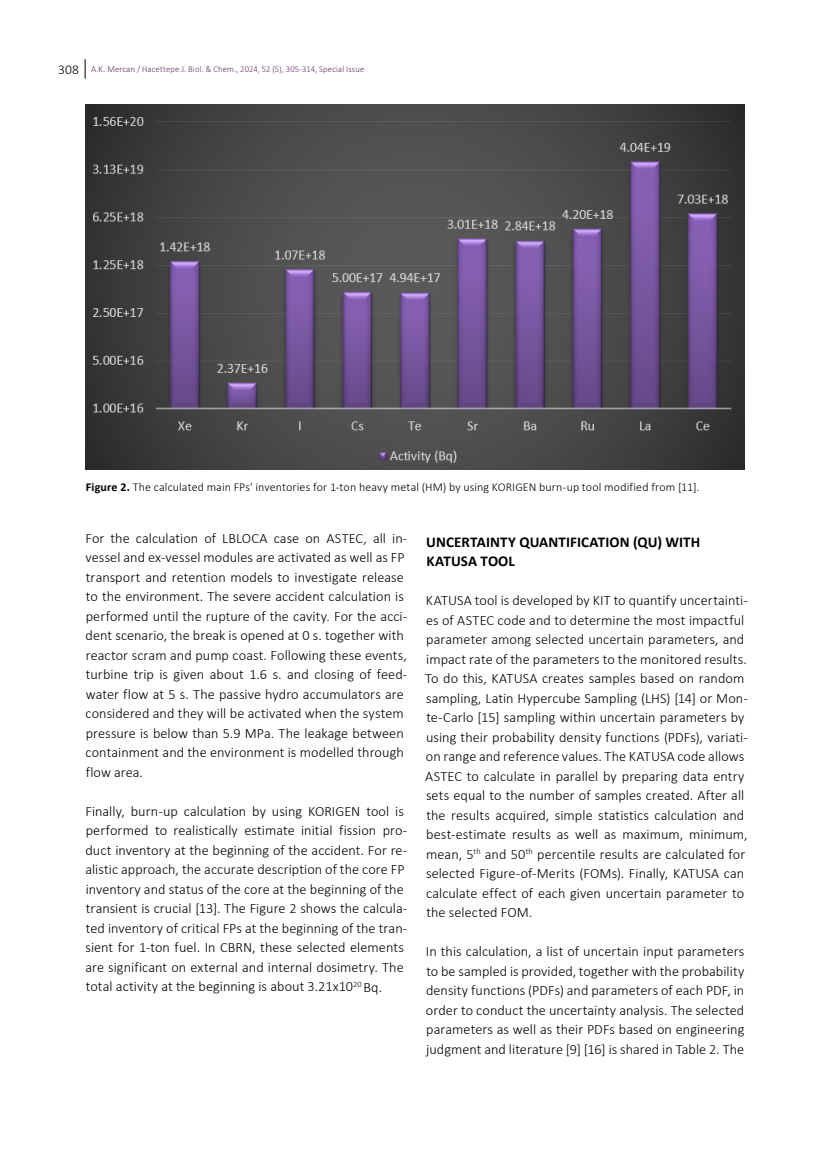
<style>
.page{position:relative;width:830px;height:1170px;background:#fff}
.page>*{position:absolute;margin:0;border:0;box-sizing:border-box;transform-origin:0 0}
.t1{font:700 15px/19.5px "Calibri";letter-spacing:.005em;color:#000}
.t2{font:300 14.25px/19.5px "Calibri";color:#000}
.t3{font:300 12px "Calibri";letter-spacing:.01em;color:#000}
.t4{font:300 9px "Calibri";letter-spacing:.02em;color:#642e68}
.s1{font-size:13.5px;color:#000}
.s2{font-weight:700}
</style>
<div class="page">
<svg style="left:85px;top:59px;width:1px;height:20px"></svg>
<img style="left:85px;top:104px;width:659px;height:365px">
<p class="t4" style="left:58px;top:63px;width:307px"><span class="s1">308</span> A.K. Mercan / Hacettepe J. Biol. &amp; Chem., 2024, 52 (5), 305-314, Special Issue</p>
<p class="t3" style="left:86px;top:479px;width:614px"><span class="s2">Figure 2.</span> The calculated main FPs' inventories for 1-ton heavy metal (HM) by using KORIGEN burn-up tool modified from [11].</p>
<p class="t2" style="left:85px;top:528px;width:323px">For the calculation of LBLOCA case on ASTEC, all in&shy;vessel and ex-vessel modules are activated as well as FP transport and retention models to investigate release to the environment. The severe accident calculation is performed until the rupture of the cavity. For the acci&shy;dent scenario, the break is opened at 0 s. together with reactor scram and pump coast. Following these events, turbine trip is given about 1.6 s. and closing of feed&shy;water flow at 5 s. The passive hydro accumulators are considered and they will be activated when the system pressure is below than 5.9 MPa. The leakage between containment and the environment is modelled through flow area.</p>
<p class="t2" style="left:85px;top:801px;width:323px">Finally, burn-up calculation by using KORIGEN tool is performed to realistically estimate initial fission pro&shy;duct inventory at the beginning of the accident. For re&shy;alistic approach, the accurate description of the core FP inventory and status of the core at the beginning of the transient is crucial [13]. The Figure 2 shows the calcula&shy;ted inventory of critical FPs at the beginning of the tran&shy;sient for 1-ton fuel. In CBRN, these selected elements are significant on external and internal dosimetry. The total activity at the beginning is about 3.21x10<sup>20</sup> Bq.</p>
<p class="t1" style="left:426px;top:531px;width:275px">UNCERTAINTY QUANTIFICATION (QU) WITH<br>KATUSA TOOL</p>
<p class="t2" style="left:425px;top:590px;width:324px">KATUSA tool is developed by KIT to quantify uncertainti&shy;es of ASTEC code and to determine the most impactful parameter among selected uncertain parameters, and impact rate of the parameters to the monitored results.<br>To do this, KATUSA creates samples based on random sampling, Latin Hypercube Sampling (LHS) [14] or Mon&shy;te-Carlo [15] sampling within uncertain parameters by using their probability density functions (PDFs), variati&shy;on range and reference values. The KATUSA code allows ASTEC to calculate in parallel by preparing data entry sets equal to the number of samples created. After all the results acquired, simple statistics calculation and best-estimate results as well as maximum, minimum, mean, 5<sup>th</sup> and 50<sup>th</sup> percentile results are calculated for selected Figure-of-Merits (FOMs). Finally, KATUSA can calculate effect of each given uncertain parameter to the selected FOM.</p>
<p class="t2" style="left:425px;top:941px;width:320px;text-align:justify">In this calculation, a list of uncertain input parameters to be sampled is provided, together with the probability density functions (PDFs) and parameters of each PDF, in order to conduct the uncertainty analysis. The selected parameters as well as their PDFs based on engineering judgment and literature [9] [16] is shared in Table 2. The</p>
</div>
